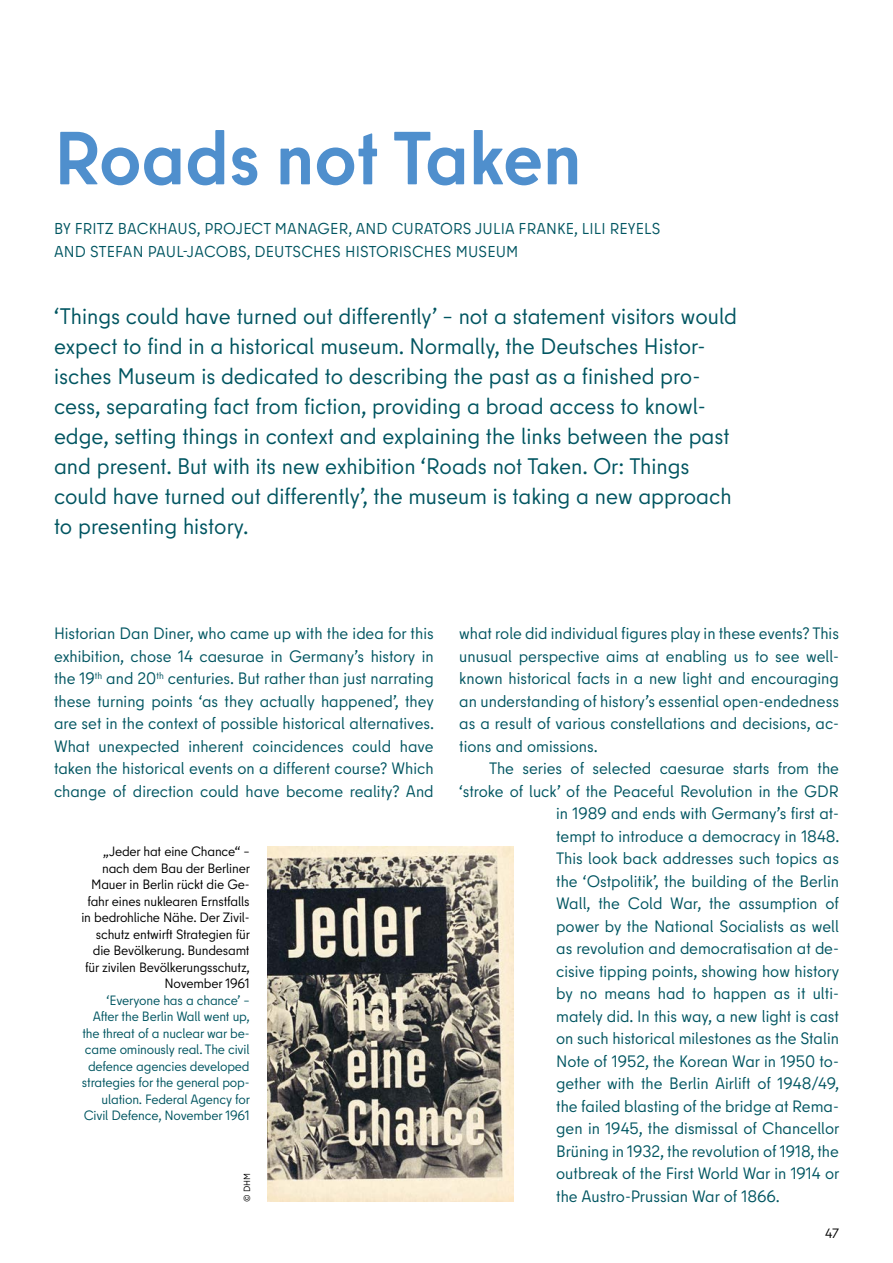
<style>
.page{position:relative;width:893px;height:1263px;background:#fff}
.page>*{position:absolute;margin:0;border:0;box-sizing:border-box;transform-origin:0 0}
.Artikel_H1_EN{font:700 75px "Berlin Type";color:#4f8fcd}
.Artikel_Intro_EN{font:22.5px/30px "Berlin Type";color:#005561}
.Artikel_Fließtext_EN_Einzug{font:16.5px "Berlin Type";color:#005561}
.Artikel_Fließtext_EN{font:16.5px/22.5px "Berlin Type";color:#005561;text-align:justify}
.Artikel_Autoren_Institution_EN{font:15.75px/22.5px "Berlin Type";letter-spacing:.01em;color:#005561}
.t1{font:13.5px/16.5px "Berlin Type";letter-spacing:-.015em;color:#000;text-align:right}
.t2{font:13.5px/16.5px "Berlin Type";letter-spacing:-.015em;color:#005561;text-align:right}
.t3{font:9px "Berlin Type";color:#000}
</style>
<div class="page">
<img style="left:267px;top:847px;width:247px;height:355px">
<h1 class="Artikel_H1_EN" style="left:54px;top:110px;width:529px">Roads not Taken</h1>
<p class="Artikel_Autoren_Institution_EN" style="left:54px;top:217px;width:608px">BY FRITZ BACKHAUS, PROJECT MANAGER, AND CURATORS JULIA FRANKE, LILI REYELS<br>AND STEFAN PAUL-JACOBS, DEUTSCHES HISTORISCHES MUSEUM</p>
<p class="Artikel_Intro_EN" style="left:54px;top:301px;width:685px">‘Things could have turned out differently’ – not a statement visitors would expect to find in a historical museum. Normally, the Deutsches Histor&shy;isches Museum is dedicated to describing the past as a finished pro&shy;cess, separating fact from fiction, providing a broad access to knowl&shy;edge, setting things in context and explaining the links between the past and present. But with its new exhibition ‘Roads not Taken. Or: Things could have turned out differently’, the museum is taking a new approach to presenting history.</p>
<p class="Artikel_Fließtext_EN" style="left:54px;top:622px;width:382px">Historian Dan Diner, who came up with the idea for this exhibition, chose 14 caesurae in Germany’s history in the 19<sup>th</sup> and 20<sup>th</sup> centuries. But rather than just narrating these turning points ‘as they actually happened’, they are set in the context of possible historical alternatives.<br>What unexpected inherent coincidences could have taken the historical events on a different course? Which change of direction could have become reality? And</p>
<p class="t1" style="left:81px;top:843px;width:170px">„Jeder hat eine Chance“ – nach dem Bau der Berliner<br>Mauer in Berlin rückt die Ge&shy;fahr eines nuklearen Ernstfalls in bedrohliche Nähe. Der Zivil&shy;schutz entwirft Strategien für die Bevölkerung. Bundesamt für zivilen Bevölkerungsschutz,<br>November 1961</p>
<p class="t2" style="left:82px;top:992px;width:170px">‘Everyone has a chance’ –<br>After the Berlin Wall went up, the threat of a nuclear war be&shy;came ominously real. The civil defence agencies developed strategies for the general pop&shy;ulation. Federal Agency for<br>Civil Defence, November 1961</p>
<p class="t3" style="left:241px;top:1202px;width:31px;rotate:-90deg">© DHM</p>
<p class="Artikel_Fließtext_EN" style="left:459px;top:622px;width:381px">what role did individual figures play in these events? This unusual perspective aims at enabling us to see well&shy;known historical facts in a new light and encouraging an understanding of history’s essential open-endedness as a result of various constellations and decisions, ac&shy;tions and omissions.</p>
<p class="Artikel_Fließtext_EN_Einzug" style="left:489px;top:758px;width:351px">The series of selected caesurae starts from the</p>
<p class="Artikel_Fließtext_EN_Einzug" style="left:459px;top:781px;width:381px">‘stroke of luck’ of the Peaceful Revolution in the GDR</p>
<p class="Artikel_Fließtext_EN_Einzug" style="left:556px;top:803px;width:284px">in 1989 and ends with Germany’s first at-</p>
<p class="Artikel_Fließtext_EN_Einzug" style="left:556px;top:826px;width:285px">tempt to introduce a democracy in 1848.</p>
<p class="Artikel_Fließtext_EN_Einzug" style="left:556px;top:848px;width:284px">This look back addresses such topics as</p>
<p class="Artikel_Fließtext_EN_Einzug" style="left:556px;top:871px;width:284px">the ‘Ostpolitik’, the building of the Berlin</p>
<p class="Artikel_Fließtext_EN_Einzug" style="left:556px;top:893px;width:284px">Wall, the Cold War, the assumption of</p>
<p class="Artikel_Fließtext_EN_Einzug" style="left:556px;top:916px;width:284px">power by the National Socialists as well</p>
<p class="Artikel_Fließtext_EN_Einzug" style="left:556px;top:938px;width:284px">as revolution and democratisation at de-</p>
<p class="Artikel_Fließtext_EN_Einzug" style="left:556px;top:961px;width:284px">cisive tipping points, showing how history</p>
<p class="Artikel_Fließtext_EN_Einzug" style="left:556px;top:983px;width:284px">by no means had to happen as it ulti-</p>
<p class="Artikel_Fließtext_EN_Einzug" style="left:556px;top:1006px;width:284px">mately did. In this way, a new light is cast</p>
<p class="Artikel_Fließtext_EN_Einzug" style="left:556px;top:1028px;width:284px">on such historical milestones as the Stalin</p>
<p class="Artikel_Fließtext_EN_Einzug" style="left:556px;top:1051px;width:284px">Note of 1952, the Korean War in 1950 to-</p>
<p class="Artikel_Fließtext_EN_Einzug" style="left:556px;top:1073px;width:285px">gether with the Berlin Airlift of 1948/49,</p>
<p class="Artikel_Fließtext_EN_Einzug" style="left:556px;top:1096px;width:284px">the failed blasting of the bridge at Rema-</p>
<p class="Artikel_Fließtext_EN_Einzug" style="left:556px;top:1118px;width:285px">gen in 1945, the dismissal of Chancellor</p>
<p class="Artikel_Fließtext_EN_Einzug" style="left:556px;top:1141px;width:284px">Brüning in 1932, the revolution of 1918, the</p>
<p class="Artikel_Fließtext_EN_Einzug" style="left:556px;top:1163px;width:285px">outbreak of the First World War in 1914 or</p>
<p class="Artikel_Fließtext_EN_Einzug" style="left:556px;top:1186px;width:225px">the Austro-Prussian War of 1866.</p>
<p class="t1" style="left:825px;top:1225px;width:15px">47</p>
</div>
